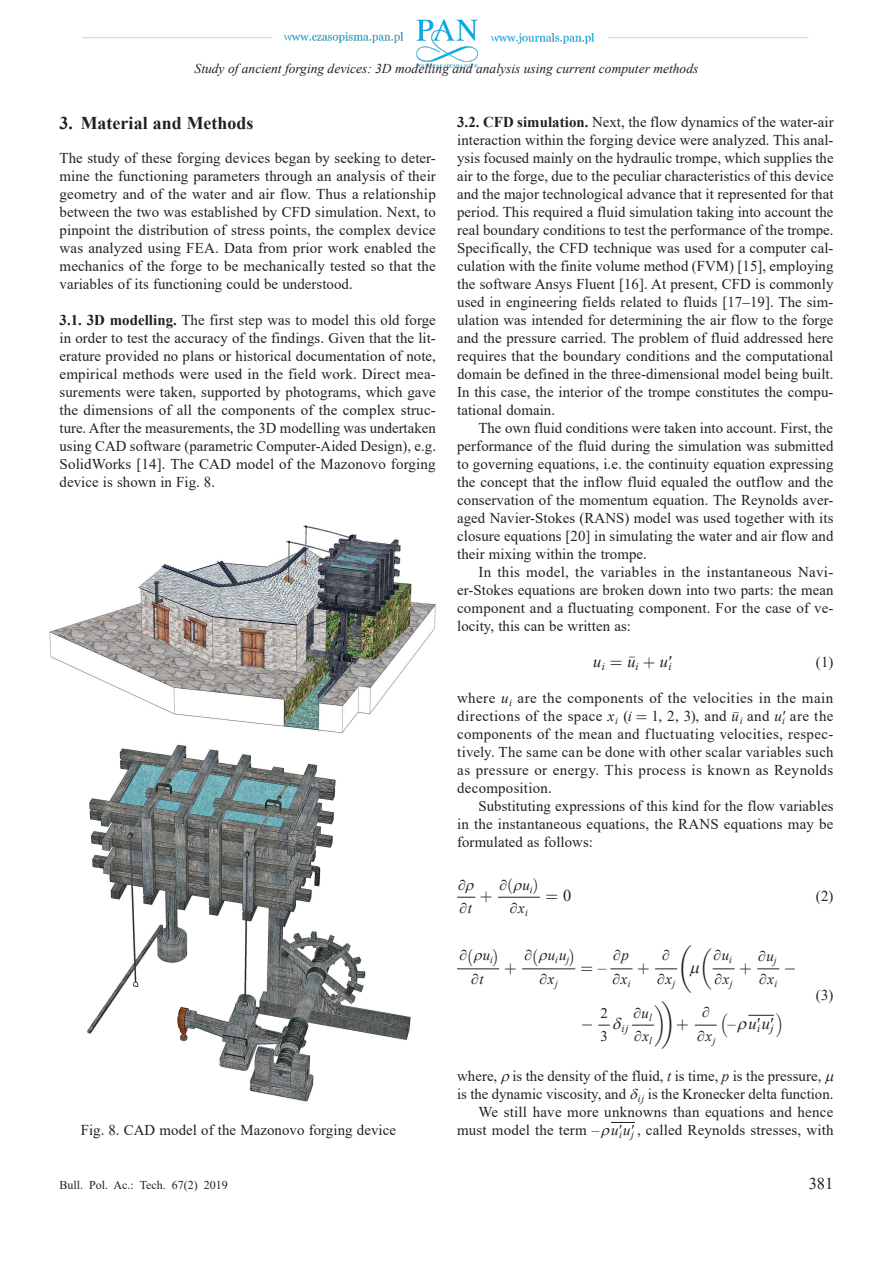
<style>
.page{position:relative;width:893px;height:1263px;background:#fff}
.page>*{position:absolute;margin:0;border:0;box-sizing:border-box;transform-origin:0 0}
.t1{font:19.8px "Cmex 10";color:#231f20}
.t2{font:700 18px "Times New Roman";letter-spacing:.005em;color:#231f20}
.t3{font:17.25px "Cmr 10";color:#231f20;scale:.95 1}
.t4{font:17.1px "Cmex 10";color:#231f20;scale:.95 1}
.t5{font:16.5px "Times New Roman";color:#231f20}
.t6{font:16.5px "Cmr 10";color:#231f20}
.t7{font:italic 16.5px "Times New Roman";color:#231f20}
.t8{font:16.5px "Cmsy 10";color:#231f20}
.t9{font:15.75px "Cmr 10";color:#231f20}
.t10{font:15px/18px "Times New Roman";letter-spacing:.005em;color:#231f20;text-align:justify}
.t11{font:italic 15px/23.4px "Times New Roman";color:#231f20}
.t12{font:italic 13.5px "Times New Roman";color:#231f20}
.t13{font:13.2px "Cmex 10";color:#231f20}
.t14{font:12px "Times New Roman";color:#231f20}
.t15{font:italic 11.4px "Times New Roman";color:#231f20}
.s1{font-weight:700}
.s2{font-family:"Cmr 10";font-style:normal}
.s3{font-style:italic}
.s4{font-family:"Cmr 10"}
.s5{font-family:"Times New Roman";font-style:italic;font-size:15px}
.s6{font-family:"Times New Roman"}
</style>
<div class="page">
<img style="left:82px;top:19px;width:727px;height:49px">
<hr style="left:498px;top:897px;width:42px;height:1px;background:#231f20">
<hr style="left:457px;top:968px;width:42px;height:1px;background:#231f20">
<hr style="left:522px;top:968px;width:53px;height:1px;background:#231f20">
<svg style="left:611px;top:968px;width:21px;height:1px"></svg>
<svg style="left:655px;top:968px;width:22px;height:1px"></svg>
<svg style="left:713px;top:968px;width:21px;height:1px"></svg>
<svg style="left:758px;top:968px;width:21px;height:1px"></svg>
<svg style="left:632px;top:1025px;width:22px;height:1px"></svg>
<svg style="left:695px;top:1025px;width:21px;height:1px"></svg>
<img style="left:49px;top:525px;width:387px;height:208px">
<img style="left:87px;top:744px;width:324px;height:358px">
<svg style="left:748px;top:1015px;width:26px;height:1px"></svg>
<svg style="left:611px;top:1122px;width:24px;height:1px"></svg>
<svg style="left:457px;top:896px;width:18px;height:2px"></svg>
<svg style="left:599px;top:1024px;width:11px;height:2px"></svg>
<p class="t12" style="left:195px;top:59px;width:505px">Study of ancient forging devices: 3D modelling and analysis using current computer methods</p>
<p class="t2" style="left:60px;top:110px;width:196px">3. Material and Methods</p>
<p class="t10" style="left:60px;top:149px;width:378px">The study of these forging devices began by seeking to deter&shy;mine the functioning parameters through an analysis of their geometry and of the water and air flow. Thus a relationship between the two was established by CFD simulation. Next, to pinpoint the distribution of stress points, the complex device was analyzed using FEA. Data from prior work enabled the mechanics of the forge to be mechanically tested so that the variables of its functioning could be understood.</p>
<p class="t10" style="left:60px;top:311px;width:378px"><span class="s1">3.1. 3D modelling.</span> The first step was to model this old forge in order to test the accuracy of the findings. Given that the lit&shy;erature provided no plans or historical documentation of note, empirical methods were used in the field work. Direct mea&shy;surements were taken, supported by photograms, which gave the dimensions of all the components of the complex struc&shy;ture. After the measurements, the 3D modelling was undertaken using CAD software (parametric Computer-Aided Design), e.g.<br>SolidWorks [14]. The CAD model of the Mazonovo forging device is shown in Fig. 8.</p>
<p class="t10" style="left:81px;top:1121px;width:317px">Fig. 8. CAD model of the Mazonovo forging device</p>
<p class="t14" style="left:60px;top:1177px;width:170px">Bull. Pol. Ac.: Tech. 67(2) 2019</p>
<p class="t10" style="left:457px;top:113px;width:378px"><span class="s1">3.2. CFD simulation.</span> Next, the flow dynamics of the water-air interaction within the forging device were analyzed. This anal&shy;ysis focused mainly on the hydraulic trompe, which supplies the air to the forge, due to the peculiar characteristics of this device and the major technological advance that it represented for that period. This required a fluid simulation taking into account the real boundary conditions to test the performance of the trompe.<br>Specifically, the CFD technique was used for a computer cal&shy;culation with the finite volume method (FVM) [15], employing the software Ansys Fluent [16]. At present, CFD is commonly used in engineering fields related to fluids [17‒19]. The sim&shy;ulation was intended for determining the air flow to the forge and the pressure carried. The problem of fluid addressed here requires that the boundary conditions and the computational domain be defined in the three-dimensional model being built.<br>In this case, the interior of the trompe constitutes the compu&shy;tational domain.</p>
<p class="t10" style="left:457px;top:419px;width:378px;text-indent:21px">The own fluid conditions were taken into account. First, the performance of the fluid during the simulation was submitted to governing equations, i.e. the continuity equation expressing the concept that the inflow fluid equaled the outflow and the conservation of the momentum equation. The Reynolds aver&shy;aged Navier-Stokes (RANS) model was used together with its closure equations [20] in simulating the water and air flow and their mixing within the trompe.</p>
<p class="t10" style="left:457px;top:563px;width:378px;text-indent:21px">In this model, the variables in the instantaneous Navi&shy;er-Stokes equations are broken down into two parts: the mean component and a fluctuating component. For the case of ve&shy;locity, this can be written as:</p>
<p class="t7" style="left:593px;top:650px;width:44px">u<sub>i</sub> <span class="s2">=</span> u<sup>–</sup></p>
<p class="t15" style="left:636px;top:659px;width:38px">i <sup>+</sup> <sup>u</sup><sup>′</sup>i</p>
<p class="t10" style="left:816px;top:653px;width:19px">(1)</p>
<p class="t10" style="left:457px;top:689px;width:378px">where <span class="s3">u</span><sub>i</sub> are the components of the velocities in the main directions of the space <span class="s3">x</span><sub>i</sub> (<span class="s3">i</span> <span class="s4">=</span> 1, 2, 3), and <span class="s3">u</span><sup>–</sup><sub>i</sub> and <span class="s3">u</span>′<sub>i</sub> are the components of the mean and fluctuating velocities, respec&shy;tively. The same can be done with other scalar variables such as pressure or energy. This process is known as Reynolds decomposition.</p>
<p class="t10" style="left:457px;top:797px;width:378px;text-indent:21px">Substituting expressions of this kind for the flow variables in the instantaneous equations, the RANS equations may be formulated as follows:</p>
<p class="t11" style="left:459px;top:896px;width:14px">∂t</p>
<p class="t6" style="left:480px;top:889px;width:14px">+</p>
<p class="t9" style="left:499px;top:878px;width:41px">∂( <span class="s5">u</span><sub>i</sub>)</p>
<p class="t11" style="left:510px;top:896px;width:20px">∂x<sub>i</sub></p>
<p class="t6" style="left:545px;top:889px;width:27px">= <span class="s6">0</span></p>
<p class="t10" style="left:816px;top:887px;width:19px">(2)</p>
<p class="t3" style="left:459px;top:948px;width:43px">∂( <span class="s5">u</span><sub>i</sub>)</p>
<p class="t11" style="left:471px;top:967px;width:14px">∂t</p>
<p class="t6" style="left:504px;top:961px;width:14px">+</p>
<p class="t3" style="left:524px;top:948px;width:55px">∂( <span class="s5">u</span><sub>i</sub><span class="s5">u</span><sub>j</sub>)</p>
<p class="t11" style="left:540px;top:967px;width:20px">∂x<sub>j</sub></p>
<p class="t11" style="left:612px;top:943px;width:20px">∂p ∂x<sub>i</sub></p>
<p class="t6" style="left:637px;top:961px;width:14px">+</p>
<p class="t6" style="left:581px;top:961px;width:27px">= <span class="s6">–</span></p>
<h1 class="t1" style="left:678px;top:927px;width:36px">µ <sub>µ</sub></h1>
<p class="t11" style="left:713px;top:943px;width:21px">∂u<sub>i </sub>∂x<sub>j</sub></p>
<p class="t11" style="left:758px;top:945px;width:21px;line-height:22.5px">∂u<sub>j </sub>∂x<sub>i</sub></p>
<p class="t6" style="left:739px;top:961px;width:14px">+</p>
<p class="t8" style="left:784px;top:958px;width:14px">¡</p>
<p class="t11" style="left:657px;top:967px;width:20px">∂x<sub>j</sub></p>
<p class="t8" style="left:581px;top:1014px;width:14px">¡</p>
<p class="t11" style="left:633px;top:1002px;width:20px;line-height:22.5px">∂u<sub>l </sub>∂x<sub>l</sub></p>
<p class="t4" style="left:654px;top:990px;width:24px">¶<sup>¶</sup></p>
<p class="t6" style="left:676px;top:1017px;width:14px">+</p>
<p class="t15" style="left:621px;top:1021px;width:9px">ij</p>
<p class="t13" style="left:720px;top:1001px;width:9px">³</p>
<p class="t5" style="left:727px;top:1012px;width:48px">– <span class="s3">u</span>′<sub>i</sub><span class="s3">u</span>′<sub>j</sub></p>
<p class="t13" style="left:776px;top:1001px;width:9px">´</p>
<p class="t11" style="left:697px;top:1024px;width:20px">∂x<sub>j</sub></p>
<p class="t10" style="left:816px;top:986px;width:19px">(3)</p>
<p class="t10" style="left:457px;top:1067px;width:366px">where, is the density of the fluid, <span class="s3">t</span> is time, <span class="s3">p</span> is the pressure,</p>
<p class="t10" style="left:457px;top:1085px;width:378px">is the dynamic viscosity, and <sub>ij</sub> is the Kronecker delta function.</p>
<p class="t10" style="left:478px;top:1103px;width:356px">We still have more unknowns than equations and hence</p>
<p class="t10" style="left:457px;top:1121px;width:378px">must model the term – <span class="s3">u</span>′<sub>i</sub><span class="s3">u</span>′<sub>j</sub> , called Reynolds stresses, with</p>
<p class="t5" style="left:809px;top:1172px;width:26px">381</p>
</div>
